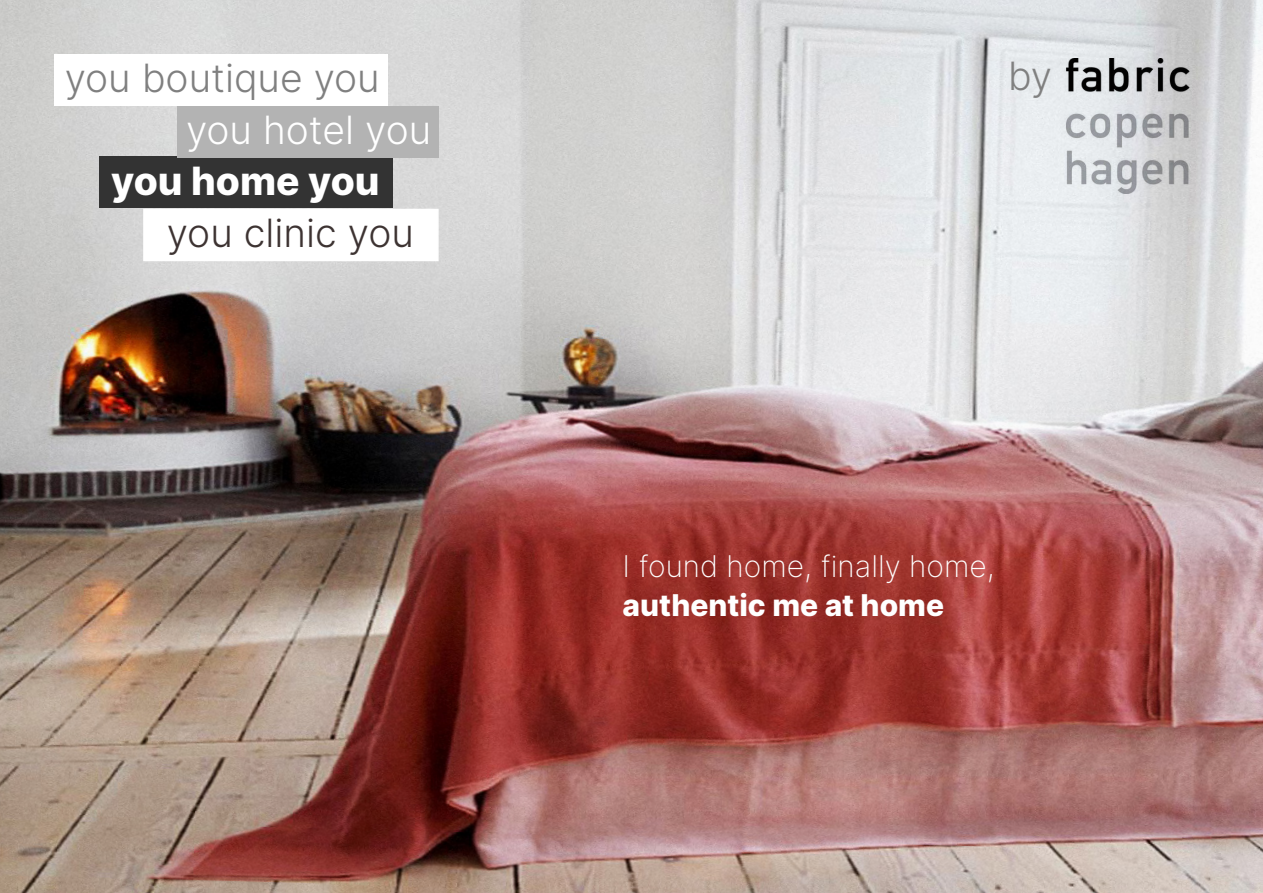
<style>
.page{position:relative;width:1263px;height:893px;background:#fff}
.page>*{position:absolute;margin:0;border:0;box-sizing:border-box;transform-origin:0 0}
.t1{font:39px "Inter Light BETA";color:#808080}
.t2{font:39px "Inter Light BETA";color:#3d3332}
.t3{font:39px "Inter Light BETA";color:#fff}
.t4{font:800 39px "Inter";color:#fff}
.t5{font:30px "Inter Extra Light BETA";color:#fff}
.t6{font:800 30px "Inter";color:#fff}
</style>
<div class="page">
<img style="left:0;top:0;width:1263px;height:893px">
<div style="left:99px;top:157px;width:294px;height:51px;background:#333"></div>
<div style="left:54px;top:54px;width:333px;height:51px;background:#fff"></div>
<div style="left:177px;top:106px;width:261px;height:52px;background:#b3b3b3"></div>
<img style="left:1060px;top:59px;width:135px;height:135px">
<div style="left:143px;top:209px;width:296px;height:52px;background:#fff"></div>
<p class="t1" style="left:65px;top:50px;width:317px">you boutique you</p>
<p class="t3" style="left:186px;top:102px;width:247px">you hotel you</p>
<p class="t4" style="left:111px;top:152px;width:270px">you home you</p>
<p class="t2" style="left:167px;top:205px;width:249px">you clinic you</p>
<p class="t1" style="left:1008px;top:48px;width:46px">by</p>
<p class="t5" style="left:622px;top:544px;width:374px">I found home, finally home,</p>
<p class="t6" style="left:622px;top:583px;width:323px">authentic me at home</p>
</div>
